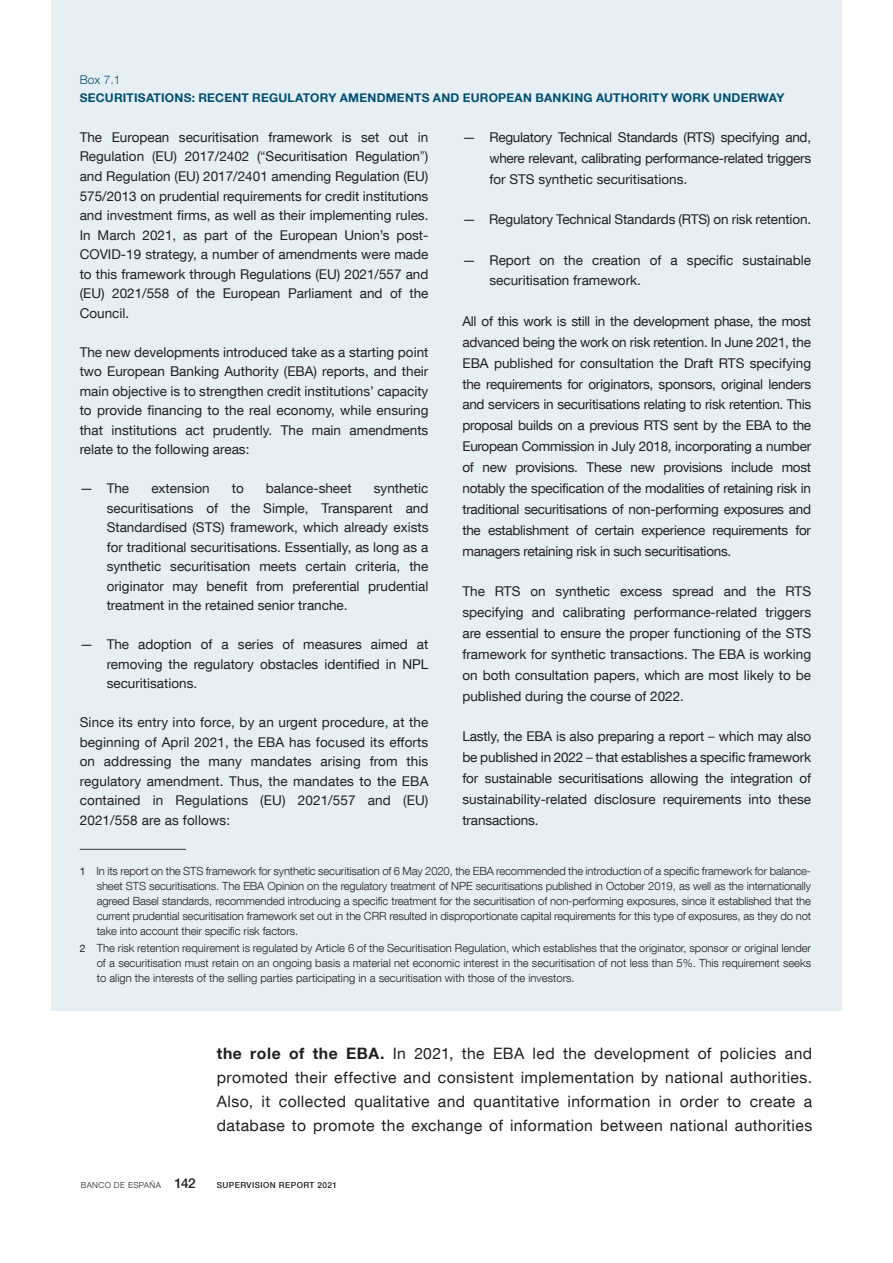
<style>
.page{position:relative;width:893px;height:1263px;background:#fff}
.page>*{position:absolute;margin:0;border:0;box-sizing:border-box;transform-origin:0 0}
.Texto_capítulo{font:15.75px/24px "Bd E Neue Helvetica";letter-spacing:.025em;color:#231f20;text-align:justify}
.Recuadro_texto{font:13.5px/20.9px "Bd E Neue Helvetica";color:#231f20;text-align:justify}
.Recuadro_texto_apart{font:13.5px/19.5px "Bd E Neue Helvetica";color:#231f20;text-align:justify}
.Recuadro_título{font:700 12px "Bd E Neue Helvetica";letter-spacing:.02em;color:#004e71}
.Recuadro_número{font:300 12px "Bd E Neue Helvetica";color:#004e71}
.Recuadro_citas_1{font:300 11.25px/15px "Bd E Neue Helvetica";letter-spacing:-.005em;color:#231f20;text-align:justify}
.t1{font:500 8.25px "Bd E Neue Helvetica";letter-spacing:.05em;color:#231f20}
.t2{font:300 8.25px "Bd E Neue Helvetica";letter-spacing:.05em;color:#231f20}
.s1{font-weight:300}
.s2{font-weight:400;font-size:10.5px}
.s3{font-weight:700}
.s4{font-weight:500;font-size:13.5px}
</style>
<div class="page">
<div style="left:51px;top:0;width:791px;height:1011px;background:#e5eff4"></div>
<hr style="left:80px;top:849px;width:106px;height:1px;background:#3e3e3f">
<p class="Recuadro_número" style="left:80px;top:72px;width:42px">Box 7.1</p>
<h4 class="Recuadro_título" style="left:80px;top:90px;width:706px">SECURITISATIONS: RECENT REGULATORY AMENDMENTS AND EUROPEAN BANKING AUTHORITY WORK UNDERWAY</h4>
<p class="Recuadro_texto" style="left:80px;top:127px;width:350px;line-height:19.5px">The European securitisation framework is set out in Regulation (EU) 2017/2402 (<span class="s1">“</span>Securitisation Regulation<span class="s1">”</span>) and Regulation (EU) 2017/2401 amending Regulation (EU)<br>575/2013 on prudential requirements for credit institutions and investment firms, as well as their implementing rules.<br>In March 2021, as part of the European Union’s post-COVID-19 strategy, a number of amendments were made to this framework through Regulations (EU) 2021/557 and (EU) 2021/558 of the European Parliament and of the Council.</p>
<p class="Recuadro_texto" style="left:80px;top:342px;width:350px;line-height:19.5px">The new developments introduced take as a starting point two European Banking Authority (EBA) reports, and their main objective is to strengthen credit institutions’ capacity to provide financing to the real economy, while ensuring that institutions act prudently. The main amendments relate to the following areas:</p>
<p class="Recuadro_texto_apart" style="left:80px;top:478px;width:51px">— The</p>
<p class="Recuadro_texto_apart" style="left:151px;top:478px;width:60px">extension</p>
<p class="Recuadro_texto_apart" style="left:232px;top:478px;width:14px">to</p>
<p class="Recuadro_texto_apart" style="left:266px;top:478px;width:87px">balance-sheet</p>
<p class="Recuadro_texto_apart" style="left:107px;top:478px;width:323px;text-indent:267px">synthetic securitisations of the Simple, Transparent and Standardised (STS) framework, which already exists for traditional securitisations. Essentially, as long as a synthetic securitisation meets certain criteria, the originator may benefit from preferential prudential treatment in the retained senior tranche.</p>
<p class="Recuadro_texto_apart" style="left:107px;top:634px;width:323px;text-indent:-27px">— The adoption of a series of measures aimed at removing the regulatory obstacles identified in NPL securitisations.</p>
<p class="Recuadro_texto" style="left:80px;top:712px;width:350px;line-height:19.5px">Since its entry into force, by an urgent procedure, at the beginning of April 2021, the EBA has focused its efforts on addressing the many mandates arising from this regulatory amendment. Thus, the mandates to the EBA contained in Regulations (EU) 2021/557 and (EU)<br>2021/558 are as follows:</p>
<p class="Recuadro_texto" style="left:489px;top:126px;width:323px;text-indent:-27px">— Regulatory Technical Standards (RTS) specifying and, where relevant, calibrating performance-related triggers for STS synthetic securitisations.</p>
<p class="Recuadro_texto" style="left:462px;top:209px;width:350px">— Regulatory Technical Standards (RTS) on risk retention.</p>
<p class="Recuadro_texto" style="left:489px;top:249px;width:323px;text-indent:-27px">— Report on the creation of a specific sustainable securitisation framework.</p>
<p class="Recuadro_texto" style="left:462px;top:310px;width:350px">All of this work is still in the development phase, the most advanced being the work on risk retention. In June 2021, the EBA published for consultation the Draft RTS specifying the requirements for originators, sponsors, original lenders and servicers in securitisations relating to risk retention. This proposal builds on a previous RTS sent by the EBA to the European Commission in July 2018, incorporating a number of new provisions. These new provisions include most notably the specification of the modalities of retaining risk in traditional securitisations of non-performing exposures and the establishment of certain experience requirements for managers retaining risk in such securitisations.</p>
<p class="Recuadro_texto" style="left:462px;top:581px;width:350px">The RTS on synthetic excess spread and the RTS specifying and calibrating performance-related triggers are essential to ensure the proper functioning of the STS framework for synthetic transactions. The EBA is working on both consultation papers, which are most likely to be published during the course of 2022.</p>
<p class="Recuadro_texto" style="left:462px;top:725px;width:350px">Lastly, the EBA is also preparing a report <span class="s1">–</span> which may also be published in 2022 <span class="s1">–</span> that establishes a specific framework for sustainable securitisations allowing the integration of sustainability-related disclosure requirements into these transactions.</p>
<p class="Recuadro_citas_1" style="left:97px;top:863px;width:716px;text-indent:-17px"><span class="s2">1</span> In its report on the STS framework for synthetic securitisation of 6 May 2020, the EBA recommended the introduction of a specific framework for balance&shy;sheet STS securitisations. The EBA Opinion on the regulatory treatment of NPE securitisations published in October 2019, as well as the internationally agreed Basel standards, recommended introducing a specific treatment for the securitisation of non-performing exposures, since it established that the current prudential securitisation framework set out in the CRR resulted in disproportionate capital requirements for this type of exposures, as they do not take into account their specific risk factors.</p>
<p class="Recuadro_citas_1" style="left:97px;top:940px;width:716px;text-indent:-17px"><span class="s2">2</span> The risk retention requirement is regulated by Article 6 of the Securitisation Regulation, which establishes that the originator, sponsor or original lender of a securitisation must retain on an ongoing basis a material net economic interest in the securitisation of not less than 5%. This requirement seeks to align the interests of the selling parties participating in a securitisation with those of the investors.</p>
<p class="Texto_capítulo" style="left:217px;top:1041px;width:597px"><span class="s3">the role of the EBA.</span> In 2021, the EBA led the development of policies and promoted their effective and consistent implementation by national authorities.<br>Also, it collected qualitative and quantitative information in order to create a database to promote the exchange of information between national authorities</p>
<p class="t2" style="left:81px;top:1180px;width:116px">BANCO DE ESPAÑA <span class="s4">142</span></p>
<p class="t1" style="left:217px;top:1180px;width:122px">SUPERVISION REPORT 2021</p>
</div>
